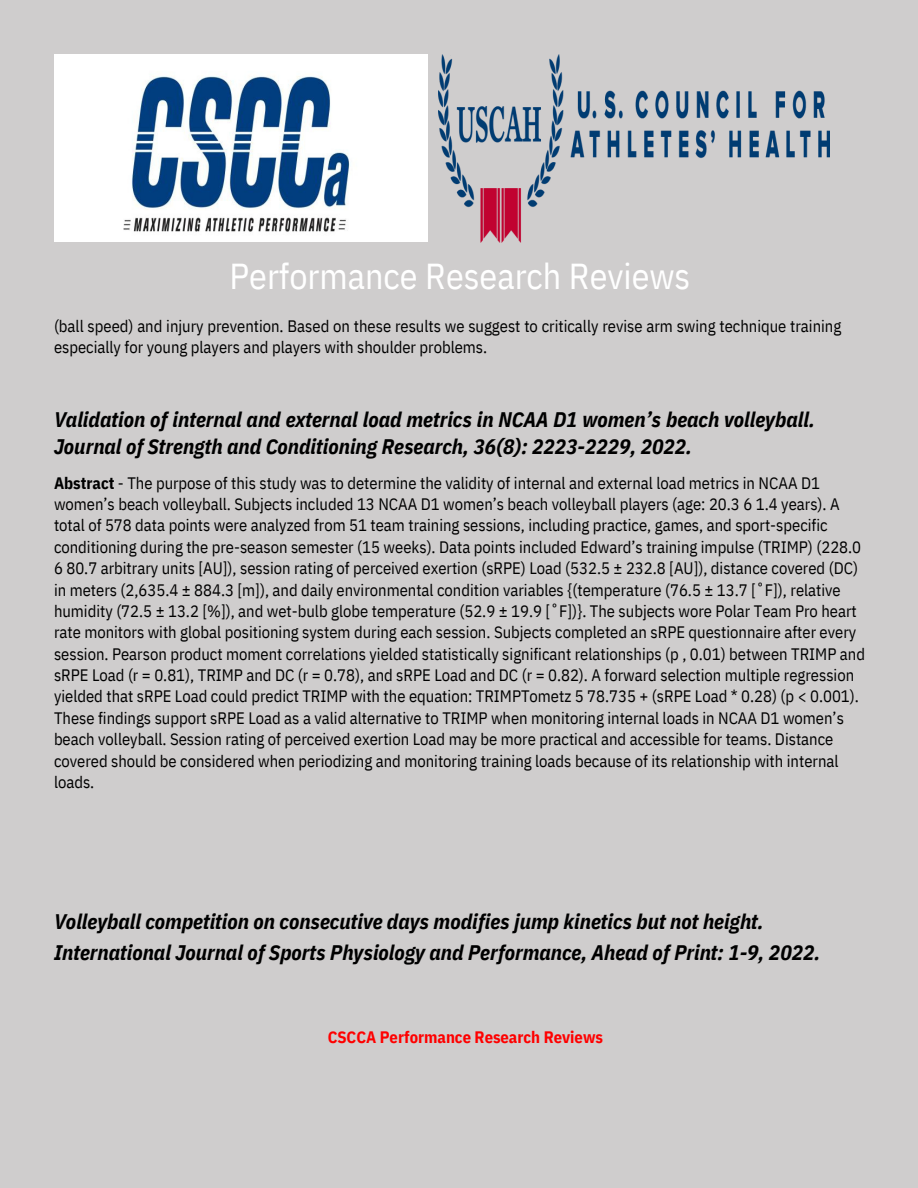
<style>
.page{position:relative;width:918px;height:1188px;background:#cfcdcd}
.page>*{position:absolute;margin:0;border:0;box-sizing:border-box;transform-origin:0 0}
.t1{font:36px "IBM Plex Sans Cond";color:#fff}
.t2{font:italic 700 21px/30.3px "IBM Plex Sans Cond";color:#000}
.t3{font:16.5px/21.3px "IBM Plex Sans Cond";color:#000}
.t4{font:700 16.5px "IBM Plex Sans Cond";color:#f00}
.s1{font-weight:700}
</style>
<div class="page">
<img style="left:54px;top:54px;width:374px;height:188px">
<img style="left:439px;top:54px;width:390px;height:188px">
<h1 class="t1" style="left:230px;top:252px;width:462px">Performance Research Reviews</h1>
<p class="t3" style="left:54px;top:315px;width:789px">(ball speed) and injury prevention. Based on these results we suggest to critically revise arm swing technique training especially for young players and players with shoulder problems.</p>
<p class="t2" style="left:54px;top:405px;width:762px;line-height:27px">Validation of internal and external load metrics in NCAA D1 women’s beach volleyball.<br>Journal of Strength and Conditioning Research, 36(8): 2223-2229, 2022.</p>
<p class="t3" style="left:54px;top:472px;width:813px"><span class="s1">Abstract</span> - The purpose of this study was to determine the validity of internal and external load metrics in NCAA D1 women’s beach volleyball. Subjects included 13 NCAA D1 women’s beach volleyball players (age: 20.3 6 1.4 years). A total of 578 data points were analyzed from 51 team training sessions, including practice, games, and sport-specific conditioning during the pre-season semester (15 weeks). Data points included Edward’s training impulse (TRIMP) (228.0<br>6 80.7 arbitrary units [AU]), session rating of perceived exertion (sRPE) Load (532.5 ± 232.8 [AU]), distance covered (DC) in meters (2,635.4 ± 884.3 [m]), and daily environmental condition variables {(temperature (76.5 ± 13.7 [˚F]), relative humidity (72.5 ± 13.2 [%]), and wet-bulb globe temperature (52.9 ± 19.9 [˚F])}. The subjects wore Polar Team Pro heart rate monitors with global positioning system during each session. Subjects completed an sRPE questionnaire after every session. Pearson product moment correlations yielded statistically significant relationships (p , 0.01) between TRIMP and sRPE Load (r = 0.81), TRIMP and DC (r = 0.78), and sRPE Load and DC (r = 0.82). A forward selection multiple regression yielded that sRPE Load could predict TRIMP with the equation: TRIMPTometz 5 78.735 + (sRPE Load * 0.28) (p &lt; 0.001).<br>These findings support sRPE Load as a valid alternative to TRIMP when monitoring internal loads in NCAA D1 women’s beach volleyball. Session rating of perceived exertion Load may be more practical and accessible for teams. Distance covered should be considered when periodizing and monitoring training loads because of its relationship with internal loads.</p>
<p class="t2" style="left:54px;top:906px;width:768px">Volleyball competition on consecutive days modifies jump kinetics but not height.<br>International Journal of Sports Physiology and Performance, Ahead of Print: 1-9, 2022.</p>
<p class="t4" style="left:328px;top:1026px;width:277px">CSCCA Performance Research Reviews</p>
</div>
